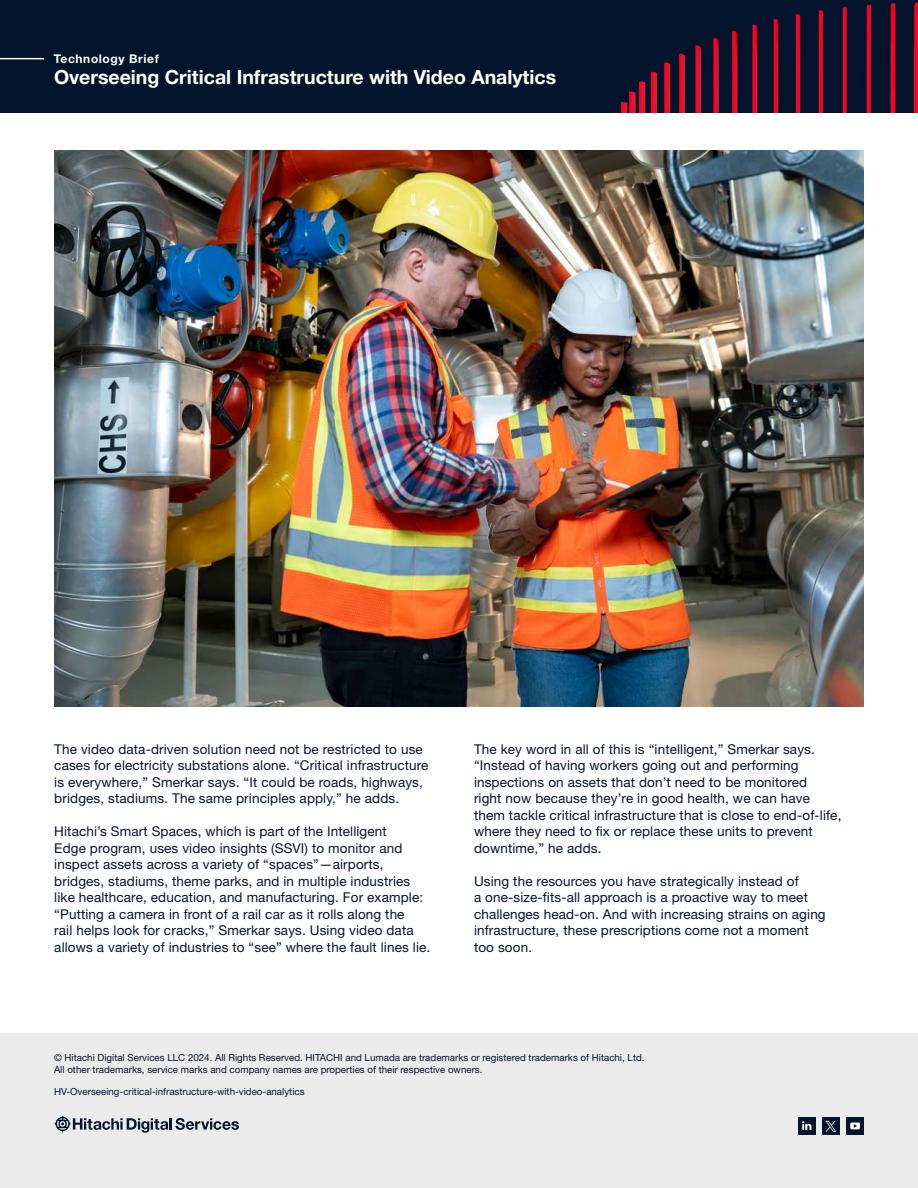
<style>
.page{position:relative;width:918px;height:1188px;background:#fff}
.page>*{position:absolute;margin:0;border:0;box-sizing:border-box;transform-origin:0 0}
.t1{font:700 19.5px "Helvetica Neue LT Pro";color:#fff}
.t2{font:13.5px/16.5px "Helvetica Neue LT Pro";letter-spacing:.01em;color:#05142d}
.t3{font:700 12px "Helvetica Neue LT Pro";letter-spacing:.05em;color:#fff}
.t4{font:9.75px/12px "Helvetica Neue LT Pro";color:#05142d}
</style>
<div class="page">
<div style="left:0;top:0;width:918px;height:112px;background:#05142d"></div>
<hr style="left:0;top:58px;width:44px;height:1px;background:#fff">
<div style="left:0;top:1033px;width:918px;height:155px;background:#ebebeb"></div>
<svg style="left:54px;top:1115px;width:185px;height:18px"></svg>
<div style="left:798px;top:1117px;width:17px;height:18px;background:#05142d"></div>
<svg style="left:802px;top:1121px;width:10px;height:9px"></svg>
<div style="left:846px;top:1117px;width:18px;height:18px;background:#05142d"></div>
<svg style="left:850px;top:1123px;width:10px;height:6px"></svg>
<div style="left:822px;top:1117px;width:18px;height:18px;background:#05142d"></div>
<svg style="left:825px;top:1121px;width:11px;height:11px"></svg>
<img style="left:54px;top:150px;width:810px;height:556px">
<img style="left:620px;top:2px;width:298px;height:110px">
<p class="t3" style="left:54px;top:51px;width:106px">Technology Brief</p>
<h1 class="t1" style="left:54px;top:65px;width:504px">Overseeing Critical Infrastructure with Video Analytics</h1>
<p class="t2" style="left:54px;top:740px;width:376px">The video data-driven solution need not be restricted to use cases for electricity substations alone. “Critical infrastructure is everywhere,” Smerkar says. “It could be roads, highways, bridges, stadiums. The same principles apply,” he adds.</p>
<p class="t2" style="left:54px;top:823px;width:378px">Hitachi’s Smart Spaces, which is part of the Intelligent<br>Edge program, uses video insights (SSVI) to monitor and inspect assets across a variety of “spaces”—airports, bridges, stadiums, theme parks, and in multiple industries like healthcare, education, and manufacturing. For example: “Putting a camera in front of a rail car as it rolls along the<br>rail helps look for cracks,” Smerkar says. Using video data allows a variety of industries to “see” where the fault lines lie.</p>
<p class="t2" style="left:474px;top:740px;width:369px">The key word in all of this is “intelligent,” Smerkar says. “Instead of having workers going out and performing inspections on assets that don’t need to be monitored<br>right now because they’re in good health, we can have them tackle critical infrastructure that is close to end-of-life, where they need to fix or replace these units to prevent downtime,” he adds.</p>
<p class="t2" style="left:474px;top:872px;width:353px">Using the resources you have strategically instead of<br>a one-size-fits-all approach is a proactive way to meet challenges head-on. And with increasing strains on aging infrastructure, these prescriptions come not a moment too soon.</p>
<p class="t4" style="left:54px;top:1051px;width:592px">© Hitachi Digital Services LLC 2024. All Rights Reserved. HITACHI and Lumada are trademarks or registered trademarks of Hitachi, Ltd.<br>All other trademarks, service marks and company names are properties of their respective owners.</p>
<p class="t4" style="left:54px;top:1085px;width:252px">HV-Overseeing-critical-infrastructure-with-video-analytics</p>
</div>
